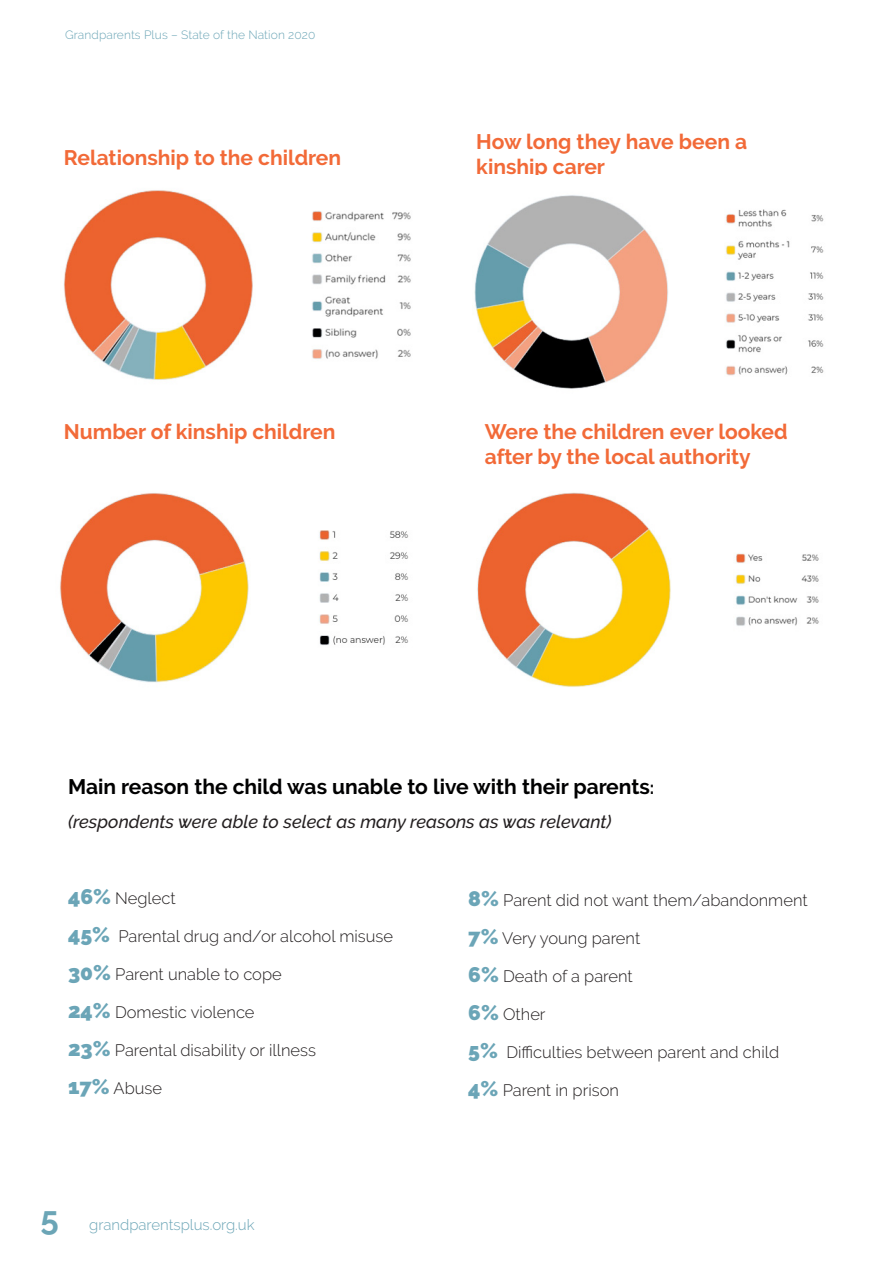
<style>
.page{position:relative;width:893px;height:1263px;background:#fff}
.page>*{position:absolute;margin:0;border:0;box-sizing:border-box;transform-origin:0 0}
.Heading_3__Raleway{font:700 21px/25.2px "Raleway";color:#f26a38}
.t1{font:700 21px "Raleway";color:#000001}
.t2{font:italic 500 18px "Raleway";color:#231f20}
.t3{font:300 16.5px "Raleway";color:#231f20}
.t4{font:300 15px "Raleway";color:#6ba5b6}
.t5{font:300 12px "Raleway";letter-spacing:.01em;color:#6ba5b6}
.s1{font-size:18px}
.s2{font-weight:900;font-size:21px;color:#6ba5b7}
.s3{font-weight:700;font-size:33px}
</style>
<div class="page">
<img style="left:64px;top:190px;width:347px;height:190px">
<img style="left:60px;top:493px;width:349px;height:190px">
<img style="left:474px;top:195px;width:350px;height:194px">
<img style="left:477px;top:492px;width:342px;height:195px">
<p class="t5" style="left:65px;top:28px;width:252px">Grandparents Plus – State of the Nation 2020</p>
<p class="Heading_3__Raleway" style="left:64px;top:145px;width:279px">Relationship to the children</p>
<p class="Heading_3__Raleway" style="left:64px;top:419px;width:273px">Number of kinship children</p>
<p class="Heading_3__Raleway" style="left:476px;top:129px;width:272px">How long they have been a</p>
<p class="Heading_3__Raleway" style="left:476px;top:154px;width:130px">kinship carer</p>
<p class="Heading_3__Raleway" style="left:485px;top:419px;width:304px">Were the children ever looked after by the local authority</p>
<p class="t1" style="left:68px;top:774px;width:588px">Main reason the child was unable to live with their parents<span class="s1">:</span></p>
<p class="t2" style="left:68px;top:811px;width:545px">(respondents were able to select as many reasons as was relevant)</p>
<p class="t3" style="left:68px;top:888px;width:109px"><span class="s2">46%</span> Neglect</p>
<p class="t3" style="left:68px;top:926px;width:327px"><span class="s2">45%</span> Parental drug and/or alcohol misuse</p>
<p class="t3" style="left:68px;top:964px;width:215px"><span class="s2">30%</span> Parent unable to cope</p>
<p class="t3" style="left:68px;top:1002px;width:188px"><span class="s2">24%</span> Domestic violence</p>
<p class="t3" style="left:68px;top:1040px;width:250px"><span class="s2">23%</span> Parental disability or illness</p>
<p class="t3" style="left:68px;top:1078px;width:96px"><span class="s2">17%</span> Abuse</p>
<p class="t4" style="left:40px;top:1215px;width:216px"><span class="s3">5</span> grandparentsplus.org.uk</p>
<p class="t3" style="left:468px;top:890px;width:341px"><span class="s2">8%</span> Parent did not want them/abandonment</p>
<p class="t3" style="left:468px;top:928px;width:174px"><span class="s2">7%</span> Very young parent</p>
<p class="t3" style="left:468px;top:966px;width:166px"><span class="s2">6%</span> Death of a parent</p>
<p class="t3" style="left:468px;top:1004px;width:79px"><span class="s2">6%</span> Other</p>
<p class="t3" style="left:468px;top:1042px;width:313px"><span class="s2">5%</span> Difficulties between parent and child</p>
<p class="t3" style="left:468px;top:1080px;width:152px"><span class="s2">4%</span> Parent in prison</p>
</div>
